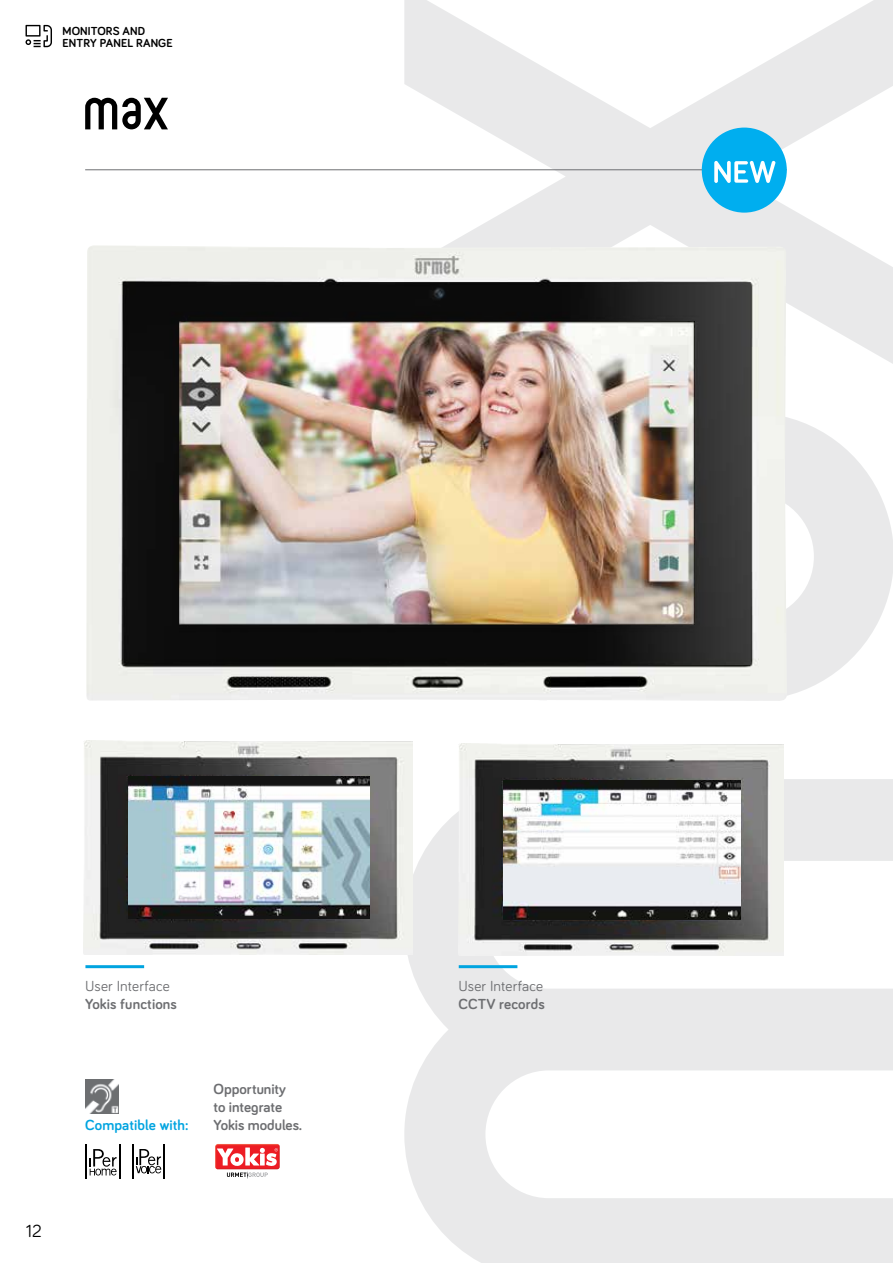
<style>
.page{position:relative;width:893px;height:1263px;background:#fff}
.page>*{position:absolute;margin:0;border:0;box-sizing:border-box;transform-origin:0 0}
.t1{font:18px "Bariol";color:#000}
.t2{font:700 15px/18px "Bariol";color:#6d6e71}
.t3{font:15px "Bariol";letter-spacing:.01em;color:#6d6e71}
.t4{font:700 15px "Bariol";letter-spacing:.01em;color:#00a4e0}
.t5{font:700 12px/12.1px "Bariol";letter-spacing:.01em;color:#000}
</style>
<div class="page">
<svg style="left:404px;top:779px;width:489px;height:484px;fill:#e9e9ea"></svg>
<svg style="left:787px;top:417px;width:106px;height:279px;fill:#e9e9ea"></svg>
<svg style="left:404px;top:0;width:489px;height:364px;fill:#e9e9ea"></svg>
<svg style="left:26px;top:25px;width:26px;height:22px"></svg>
<svg style="left:85px;top:98px;width:83px;height:31px"></svg>
<img style="left:84px;top:740px;width:328px;height:214px">
<img style="left:129px;top:777px;width:241px;height:141px">
<hr style="left:459px;top:965px;width:58px;height:3px;background:#00a4e0">
<img style="left:459px;top:744px;width:325px;height:211px">
<img style="left:504px;top:780px;width:237px;height:139px">
<hr style="left:85px;top:169px;width:702px;height:1px;background:#6d6e71">
<div style="left:702px;top:128px;width:85px;height:85px;background:#00aeef;border-radius:50%"></div>
<svg style="left:714px;top:161px;width:61px;height:22px"></svg>
<hr style="left:85px;top:1144px;width:2px;height:34px;background:#000">
<hr style="left:119px;top:1144px;width:2px;height:34px;background:#000">
<svg style="left:90px;top:1149px;width:27px;height:26px"></svg>
<hr style="left:132px;top:1144px;width:2px;height:34px;background:#000">
<hr style="left:163px;top:1144px;width:2px;height:34px;background:#000">
<svg style="left:136px;top:1149px;width:25px;height:24px"></svg>
<img style="left:215px;top:1144px;width:65px;height:25px">
<svg style="left:217px;top:1147px;width:61px;height:32px"></svg>
<img style="left:86px;top:245px;width:701px;height:456px">
<hr style="left:85px;top:965px;width:59px;height:3px;background:#00a4e0">
<img style="left:85px;top:1079px;width:33px;height:34px">
<img style="left:123px;top:283px;width:627px;height:381px">
<img style="left:179px;top:322px;width:515px;height:302px">
<p class="t5" style="left:63px;top:24px;width:112px">MONITORS AND<br>ENTRY PANEL RANGE</p>
<p class="t1" style="left:26px;top:1219px;width:17px">12</p>
<p class="t3" style="left:85px;top:976px;width:86px">User Interface</p>
<p class="t2" style="left:85px;top:994px;width:93px">Yokis functions</p>
<p class="t4" style="left:85px;top:1114px;width:105px">Compatible with:</p>
<p class="t2" style="left:214px;top:1080px;width:90px">Opportunity<br>to integrate<br>Yokis modules.</p>
<p class="t3" style="left:458px;top:976px;width:86px">User Interface</p>
<p class="t2" style="left:458px;top:994px;width:88px">CCTV records</p>
</div>
